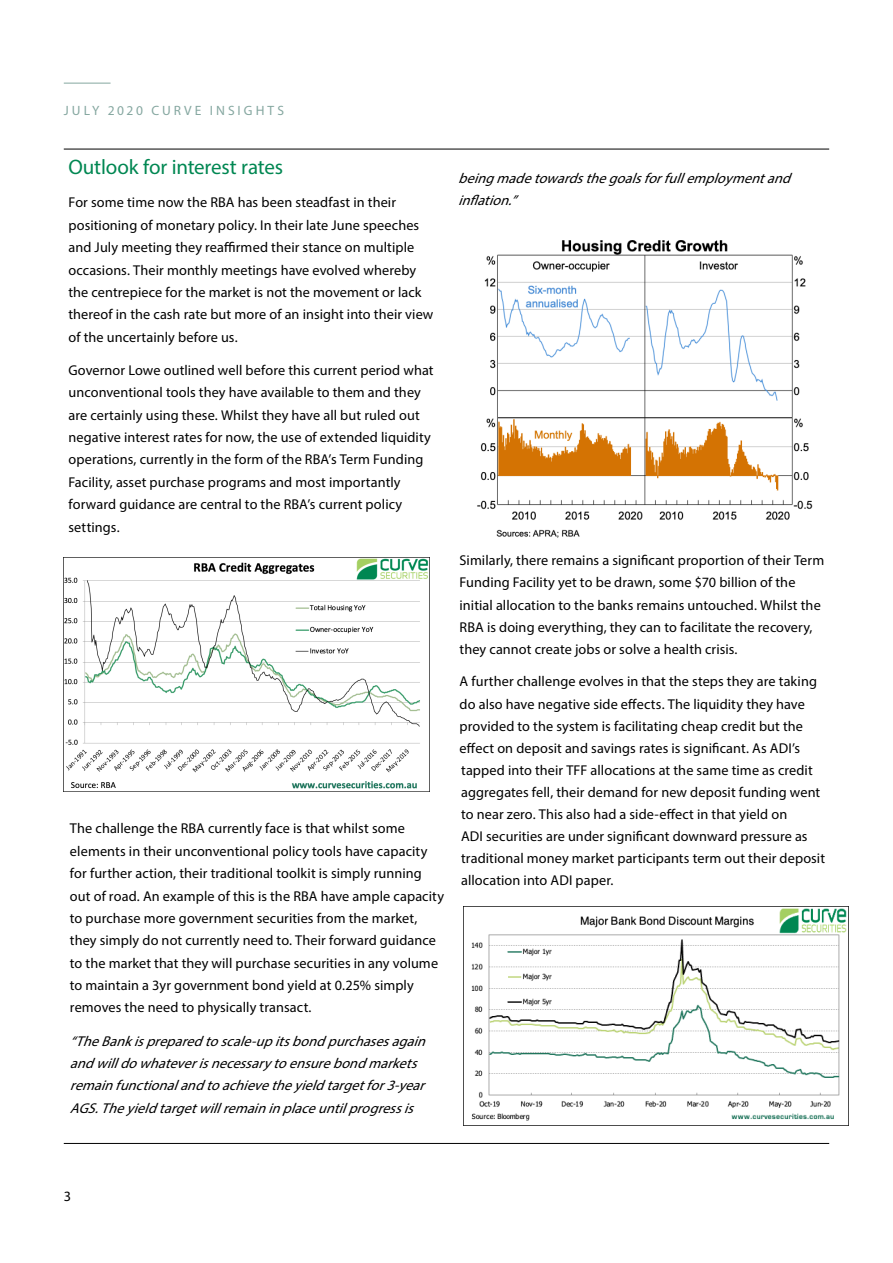
<style>
.page{position:relative;width:893px;height:1263px;background:#fff}
.page>*{position:absolute;margin:0;border:0;box-sizing:border-box;transform-origin:0 0}
.Body_spaced{font:21px "Myriad Pro";letter-spacing:-.01em;color:#008752}
.Body_spaced-2{font:14.25px/22.4px "Myriad Pro";letter-spacing:.005em;color:#000}
.Body_spaced-3{font:italic 14.25px/22.4px "Myriad Pro";color:#000}
.Body{font:14.25px "Myriad Pro";color:#000}
.Subhead{font:13.5px "Myriad Pro";letter-spacing:.225em;color:#85a7a0}
</style>
<div class="page">
<hr style="left:64px;top:83px;width:47px;height:1px;background:#85a7a0">
<hr style="left:64px;top:149px;width:765px;height:1px;background:#000">
<img style="left:64px;top:557px;width:365px;height:235px">
<img style="left:477px;top:240px;width:336px;height:298px">
<img style="left:463px;top:907px;width:384px;height:218px">
<hr style="left:64px;top:1143px;width:765px;height:1px;background:#000">
<p class="Subhead" style="left:64px;top:102px;width:222px">JULY 2020 CURVE INSIGHTS</p>
<p class="Body_spaced" style="left:68px;top:154px;width:216px">Outlook for interest rates</p>
<p class="Body_spaced-2" style="left:68px;top:191px;width:366px">For some time now the RBA has been steadfast in their positioning of monetary policy. In their late June speeches and July meeting they reaffirmed their stance on multiple occasions. Their monthly meetings have evolved whereby the centrepiece for the market is not the movement or lack thereof in the cash rate but more of an insight into their view of the uncertainly before us.</p>
<p class="Body_spaced-2" style="left:68px;top:359px;width:367px">Governor Lowe outlined well before this current period what unconventional tools they have available to them and they are certainly using these. Whilst they have all but ruled out negative interest rates for now, the use of extended liquidity operations, currently in the form of the RBA’s Term Funding Facility, asset purchase programs and most importantly forward guidance are central to the RBA’s current policy settings.</p>
<p class="Body_spaced-2" style="left:70px;top:817px;width:376px">The challenge the RBA currently face is that whilst some elements in their unconventional policy tools have capacity for further action, their traditional toolkit is simply running out of road. An example of this is the RBA have ample capacity to purchase more government securities from the market, they simply do not currently need to. Their forward guidance to the market that they will purchase securities in any volume to maintain a 3yr government bond yield at 0.25% simply removes the need to physically transact.</p>
<p class="Body_spaced-3" style="left:70px;top:1029px;width:362px">“TheBankispreparedtoscale-upitsbondpurchasesagain andwilldowhateverisnecessarytoensurebondmarkets remainfunctionalandtoachievetheyieldtargetfor3-year AGS.Theyieldtargetwillremaininplaceuntilprogressis</p>
<p class="Body_spaced-3" style="left:458px;top:167px;width:339px">beingmadetowardsthegoalsforfullemploymentand inflation.”</p>
<p class="Body_spaced-2" style="left:460px;top:549px;width:366px">Similarly, there remains a significant proportion of their Term Funding Facility yet to be drawn, some $70 billion of the initial allocation to the banks remains untouched. Whilst the RBA is doing everything, they can to facilitate the recovery, they cannot create jobs or solve a health crisis.</p>
<p class="Body_spaced-2" style="left:460px;top:670px;width:367px">A further challenge evolves in that the steps they are taking do also have negative side effects. The liquidity they have provided to the system is facilitating cheap credit but the effect on deposit and savings rates is significant. As ADI’s tapped into their TFF allocations at the same time as credit aggregates fell, their demand for new deposit funding went to near zero. This also had a side-effect in that yield on<br>ADI securities are under significant downward pressure as traditional money market participants term out their deposit allocation into ADI paper.</p>
<p class="Body" style="left:64px;top:1187px;width:9px">3</p>
</div>
